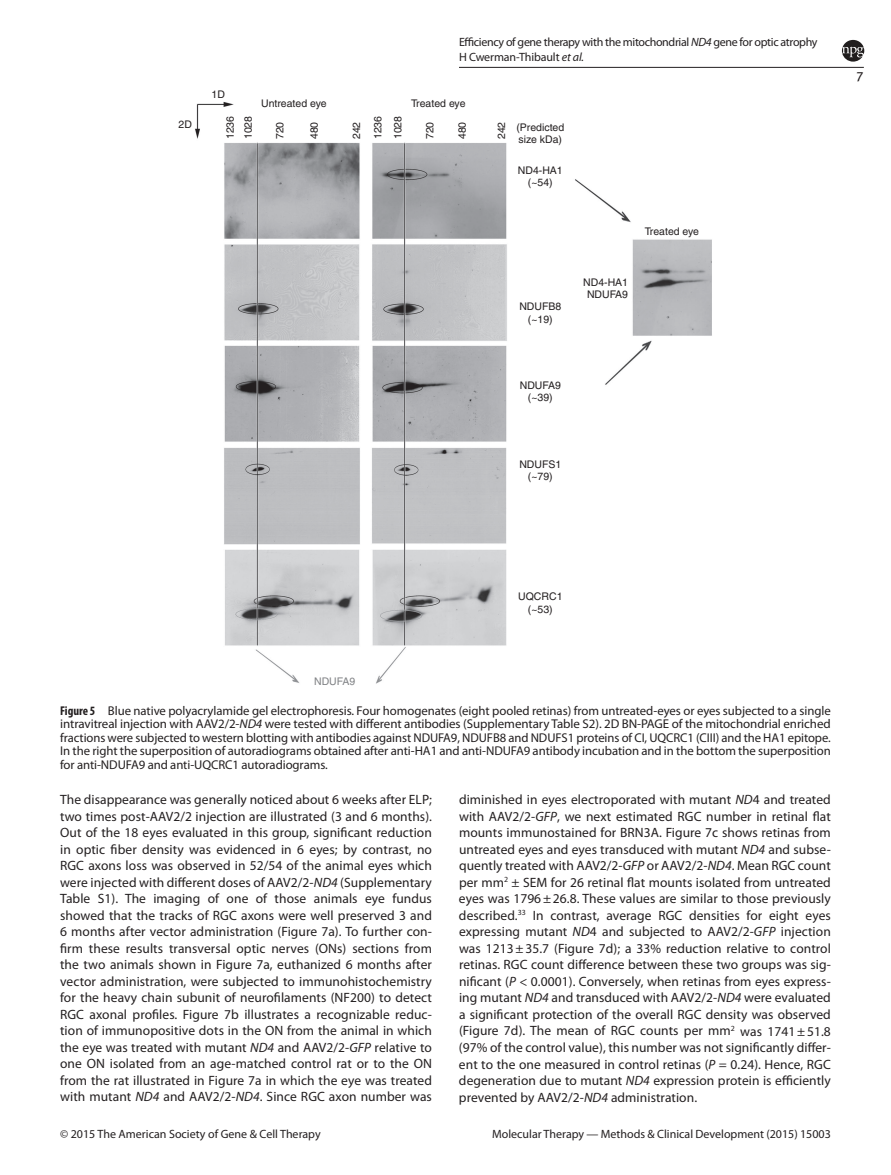
<style>
.page{position:relative;width:891px;height:1175px;background:#fff}
.page>*{position:absolute;margin:0;border:0;box-sizing:border-box;transform-origin:0 0}
.t1{font:13.5px/16.5px "Myriad Pro";letter-spacing:.005em;color:#231f20;text-align:justify}
.t2{font:13.5px "Meta Book LF";color:#231f20}
.t3{font:12.75px/13.5px "Myriad Pro";letter-spacing:-.005em;color:#231f20;text-align:justify}
.t4{font:12px "Myriad Pro";letter-spacing:-.005em;color:#231f20}
.t5{font:12px/15px "Myriad Pro";letter-spacing:-.03em;color:#231f20}
.t6{font:10.5px/12.6px "Helvetica";color:#231f20;text-align:center}
.t7{font:10.5px "Helvetica";color:#808285}
.s1{font-style:italic}
.s2{font-weight:700;font-stretch:condensed}
</style>
<div class="page">
<svg style="left:842px;top:40px;width:22px;height:22px"></svg>
<hr style="left:459px;top:67px;width:405px;height:1px;background:#231f20">
<img style="left:195px;top:102px;width:517px;height:582px">
<p class="t6" style="left:212px;top:88px;width:15px">1D</p>
<p class="t6" style="left:261px;top:97px;width:67px">Untreated eye</p>
<p class="t5" style="left:459px;top:34px;width:360px">Efficiency of gene therapy with the mitochondrial <span class="s1">ND4</span> gene for optic atrophy<br>H Cwerman-Thibault <span class="s1">et al.</span></p>
<p class="t6" style="left:411px;top:97px;width:56px">Treated eye</p>
<p class="t6" style="left:179px;top:118px;width:15px">2D</p>
<p class="t6" style="left:221px;top:139px;width:25px;line-height:18.1px;text-align:left;rotate:-90deg">1236<br>1028</p>
<p class="t6" style="left:273px;top:139px;width:19px;rotate:-90deg">720</p>
<p class="t6" style="left:308px;top:139px;width:19px;rotate:-90deg">480</p>
<p class="t6" style="left:346px;top:139px;width:25px;line-height:21.5px;text-align:left;rotate:-90deg">242<br>1236</p>
<p class="t6" style="left:391px;top:139px;width:25px;rotate:-90deg">1028</p>
<p class="t6" style="left:424px;top:139px;width:19px;rotate:-90deg">720</p>
<p class="t6" style="left:456px;top:139px;width:19px;rotate:-90deg">480</p>
<p class="t6" style="left:495px;top:139px;width:19px;rotate:-90deg">242</p>
<p class="t6" style="left:516px;top:121px;width:49px;text-align:left">(Predicted size kDa)</p>
<p class="t6" style="left:518px;top:164px;width:46px">ND4-HA1 (~54)</p>
<p class="t6" style="left:519px;top:300px;width:43px">NDUFB8 (~19)</p>
<p class="t6" style="left:583px;top:275px;width:46px">ND4-HA1<br>NDUFA9</p>
<p class="t6" style="left:645px;top:225px;width:56px">Treated eye</p>
<p class="t6" style="left:520px;top:379px;width:43px">NDUFA9 (~39)</p>
<p class="t6" style="left:519px;top:457px;width:43px">NDUFS1 (~79)</p>
<p class="t2" style="left:856px;top:69px;width:9px">7</p>
<p class="t7" style="left:314px;top:675px;width:43px">NDUFA9</p>
<p class="t6" style="left:518px;top:590px;width:46px">UQCRC1 (~53)</p>
<p class="t3" style="left:60px;top:703px;width:772px"><span class="s2">Figure 5</span> Blue native polyacrylamide gel electrophoresis. Four homogenates (eight pooled retinas) from untreated-eyes or eyes subjected to a single intravitreal injection with AAV2/2-<span class="s1">ND4</span> were tested with different antibodies (Supplementary Table S2). 2D BN-PAGE of the mitochondrial enriched fractions were subjected to western blotting with antibodies against NDUFA9, NDUFB8 and NDUFS1 proteins of CI, UQCRC1 (CIII) and the HA1 epitope.<br>In the right the superposition of autoradiograms obtained after anti-HA1 and anti-NDUFA9 antibody incubation and in the bottom the superposition for anti-NDUFA9 and anti-UQCRC1 autoradiograms.</p>
<p class="t1" style="left:60px;top:791px;width:373px">The disappearance was generally noticed about 6 weeks after ELP; two times post-AAV2/2 injection are illustrated (3 and 6 months).<br>Out of the 18 eyes evaluated in this group, significant reduction in optic fiber density was evidenced in 6 eyes; by contrast, no RGC axons loss was observed in 52/54 of the animal eyes which were injected with different doses of AAV2/2-<span class="s1">ND4</span> (Supplementary Table S1). The imaging of one of those animals eye fundus showed that the tracks of RGC axons were well preserved 3 and 6 months after vector administration (Figure 7a). To further con&shy;firm these results transversal optic nerves (ONs) sections from the two animals shown in Figure 7a, euthanized 6 months after vector administration, were subjected to immunohistochemistry for the heavy chain subunit of neurofilaments (NF200) to detect RGC axonal profiles. Figure 7b illustrates a recognizable reduc&shy;tion of immunopositive dots in the ON from the animal in which the eye was treated with mutant <span class="s1">ND4</span> and AAV2/2-<span class="s1">GFP</span> relative to one ON isolated from an age-matched control rat or to the ON from the rat illustrated in Figure 7a in which the eye was treated with mutant <span class="s1">ND4</span> and AAV2/2-<span class="s1">ND4</span>. Since RGC axon number was</p>
<p class="t1" style="left:459px;top:791px;width:373px">diminished in eyes electroporated with mutant <span class="s1">ND</span>4 and treated with AAV2/2-<span class="s1">GFP</span>, we next estimated RGC number in retinal flat mounts immunostained for BRN3A. Figure 7c shows retinas from untreated eyes and eyes transduced with mutant <span class="s1">ND4</span> and subse&shy;quently treated with AAV2/2-<span class="s1">GFP</span> or AAV2/2-<span class="s1">ND4</span>. Mean RGC count per mm<sup>2</sup> ± SEM for 26 retinal flat mounts isolated from untreated eyes was 1796±26.8. These values are similar to those previously described.<sup>33</sup> In contrast, average RGC densities for eight eyes expressing mutant <span class="s1">ND</span>4 and subjected to AAV2/2-<span class="s1">GFP</span> injection was 1213±35.7 (Figure 7d); a 33% reduction relative to control retinas. RGC count difference between these two groups was sig&shy;nificant (<span class="s1">P</span> &lt; 0.0001). Conversely, when retinas from eyes express&shy;ing mutant <span class="s1">ND4</span> and transduced with AAV2/2-<span class="s1">ND4</span> were evaluated a significant protection of the overall RGC density was observed (Figure 7d). The mean of RGC counts per mm<sup>2</sup> was 1741±51.8 (97% of the control value), this number was not significantly differ&shy;ent to the one measured in control retinas (<span class="s1">P</span> = 0.24). Hence, RGC degeneration due to mutant <span class="s1">ND4</span> expression protein is efficiently prevented by AAV2/2-<span class="s1">ND4</span> administration.</p>
<p class="t4" style="left:60px;top:1126px;width:262px">© 2015 The American Society of Gene &amp; Cell Therapy</p>
<p class="t4" style="left:492px;top:1126px;width:340px">Molecular Therapy — Methods &amp; Clinical Development (2015) 15003</p>
</div>
